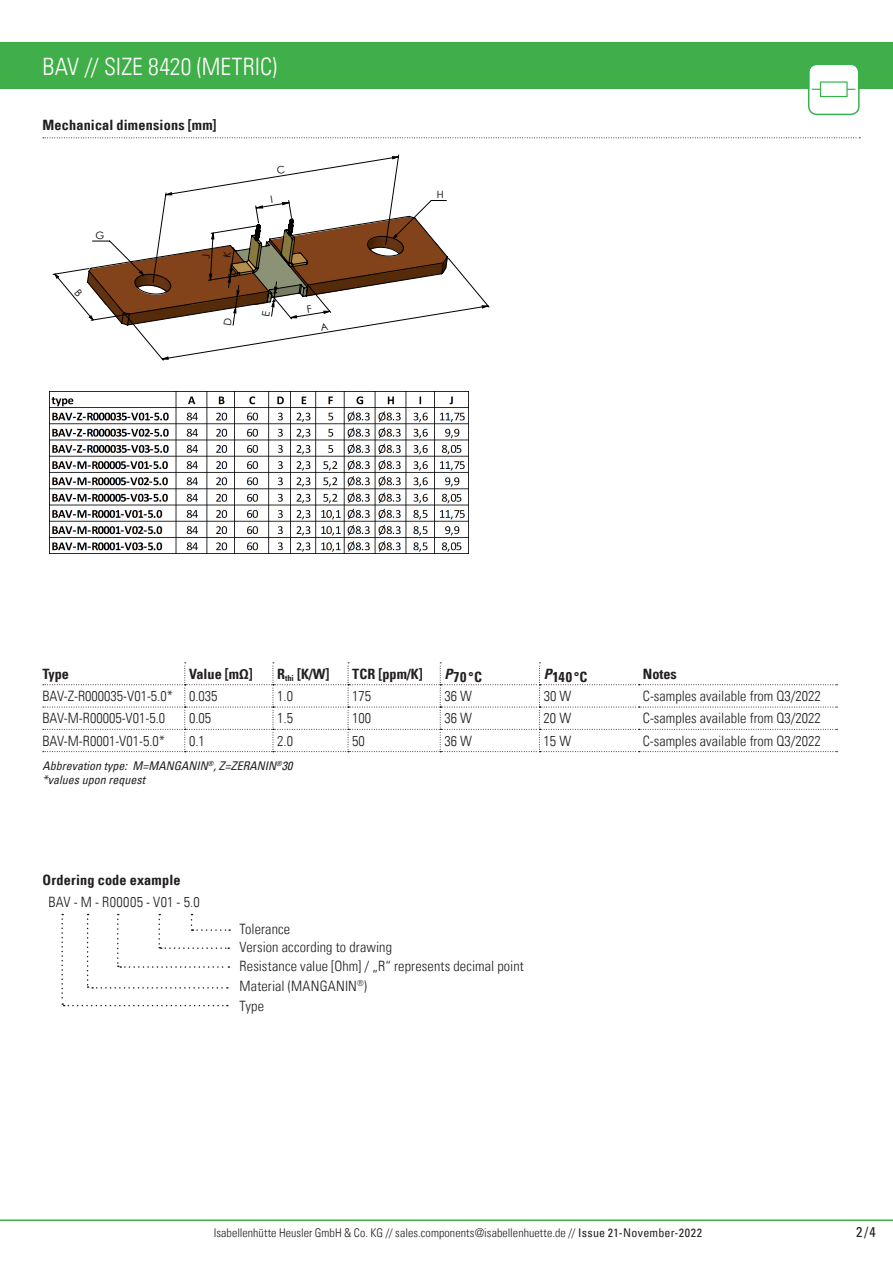
<style>
.page{position:relative;width:893px;height:1263px;background:#fff}
.page>*{position:absolute;margin:0;border:0;box-sizing:border-box;transform-origin:0 0}
.t1{font:24px "Univers Com 47 Light Cond";letter-spacing:.005em;color:#fff}
.t2{font:14.25px/19.5px "Univers Com 47 Light Cond";color:#231f20}
.t3{font:14.25px "Univers Com 67 Bold Cond";letter-spacing:.01em;color:#231f20}
.t4{font:14.25px "Univers Com 47 Light Cond";letter-spacing:.02em;color:#231f20}
.t5{font:condensed 14.25px "Univers Com 57";color:#231f20}
.t6{font:12px "Univers Com 47 Light Cond";letter-spacing:.005em;color:#231f20}
.t7{font:12px/14.4px "Univers Com 57 Condensed Obl";color:#231f20}
.t8{font:10.2px "Century Gothic";color:#000}
.s1{font-family:"Univers Com 57";font-stretch:condensed}
</style>
<div class="page">
<hr style="left:0;top:1219px;width:893px;height:2px;background:#40ae49">
<div style="left:0;top:43px;width:893px;height:46px;background:#40ae49"></div>
<svg style="left:808px;top:65px;width:52px;height:50px"></svg>
<svg style="left:43px;top:137px;width:817px;height:1px"></svg>
<svg style="left:61px;top:914px;width:169px;height:92px"></svg>
<svg style="left:43px;top:662px;width:794px;height:90px"></svg>
<svg style="left:162px;top:157px;width:326px;height:202px"></svg>
<img style="left:50px;top:391px;width:418px;height:162px">
<svg style="left:277px;top:166px;width:8px;height:8px"></svg>
<svg style="left:53px;top:196px;width:395px;height:135px"></svg>
<h1 class="t1" style="left:43px;top:52px;width:236px">BAV // SIZE 8420 (METRIC)</h1>
<p class="t3" style="left:43px;top:116px;width:176px">Mechanical dimensions [mm]</p>
<p class="t8" style="left:95px;top:228px;width:10px">G</p>
<p class="t8" style="left:437px;top:187px;width:8px">H</p>
<p class="t3" style="left:43px;top:665px;width:28px">Type</p>
<p class="t3" style="left:189px;top:665px;width:65px">Value [mΩ]</p>
<p class="t3" style="left:277px;top:665px;width:54px">R<sub>thi</sub> [K/W]</p>
<p class="t3" style="left:352px;top:665px;width:72px">TCR [ppm/K]</p>
<p class="t3" style="left:444px;top:668px;width:39px"><sup>P</sup>70°C</p>
<p class="t3" style="left:544px;top:668px;width:45px"><sup>P</sup>140°C</p>
<p class="t3" style="left:643px;top:665px;width:36px">Notes</p>
<p class="t2" style="left:43px;top:686px;width:177px">BAV-Z-R000035-V01-5.0* 0.035</p>
<p class="t2" style="left:277px;top:686px;width:17px">1.0</p>
<p class="t2" style="left:352px;top:686px;width:20px">175</p>
<p class="t2" style="left:444px;top:686px;width:29px">36 W</p>
<p class="t2" style="left:544px;top:686px;width:29px">30 W</p>
<p class="t2" style="left:643px;top:686px;width:180px">C-samples available from Q3/2022</p>
<p class="t2" style="left:43px;top:709px;width:124px">BAV-M-R00005-V01-5.0</p>
<p class="t2" style="left:189px;top:709px;width:24px">0.05</p>
<p class="t2" style="left:277px;top:709px;width:17px">1.5</p>
<p class="t2" style="left:352px;top:709px;width:20px">100</p>
<p class="t2" style="left:444px;top:709px;width:29px">36 W</p>
<p class="t2" style="left:544px;top:709px;width:29px">20 W</p>
<p class="t2" style="left:643px;top:709px;width:180px">C-samples available from Q3/2022</p>
<p class="t2" style="left:42px;top:731px;width:124px">BAV-M-R0001-V01-5.0*</p>
<p class="t2" style="left:189px;top:731px;width:17px">0.1</p>
<p class="t2" style="left:277px;top:731px;width:17px">2.0</p>
<p class="t2" style="left:352px;top:731px;width:14px">50</p>
<p class="t2" style="left:444px;top:731px;width:29px">36 W</p>
<p class="t2" style="left:544px;top:731px;width:29px">15 W</p>
<p class="t2" style="left:643px;top:731px;width:180px">C-samples available from Q3/2022</p>
<p class="t7" style="left:43px;top:758px;width:251px">Abbrevation type: M=MANGANIN<sup>®</sup>, Z=ZERANIN<sup>®</sup>30 *values upon request</p>
<p class="t8" style="left:80px;top:681px;width:42px">Z-YP-348</p>
<p class="t3" style="left:43px;top:871px;width:140px">Ordering code example</p>
<p class="t4" style="left:49px;top:894px;width:153px">BAV - M - R00005 - V01 - 5.0</p>
<p class="t2" style="left:240px;top:920px;width:154px;line-height:18px">Tolerance<br>Version according to drawing</p>
<p class="t2" style="left:240px;top:957px;width:286px">Resistance value [Ohm] / „R“ represents decimal point<br>Material (MANGANIN<sup>®</sup>)<br>Type</p>
<p class="t6" style="left:214px;top:1225px;width:490px">Isabellenhütte Heusler GmbH &amp; Co. KG // sales.components@isabellenhuette.de // <span class="s1">Issue 21-November-2022</span></p>
<p class="t5" style="left:856px;top:1223px;width:21px">2/4</p>
</div>
